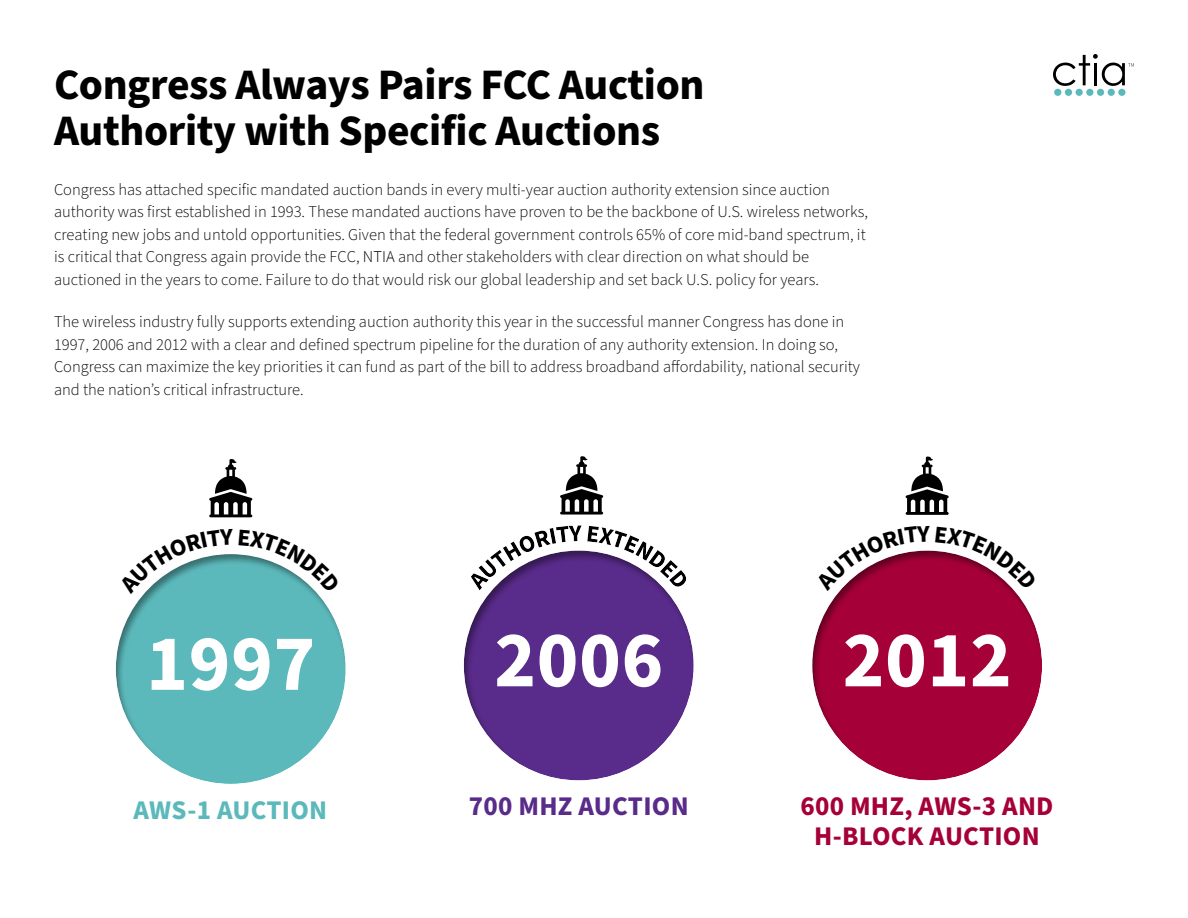
<style>
.page{position:relative;width:1188px;height:918px;background:#fff}
.page>*{position:absolute;margin:0;border:0;box-sizing:border-box;transform-origin:0 0}
.t1{font:700 78.3px "Source Sans Pro";letter-spacing:.01em;color:#fff}
.t2{font:700 43.5px/46.5px "Source Sans Pro";letter-spacing:-.01em;color:#000}
.t3{font:700 27px/30px "Source Sans Pro";letter-spacing:.01em;color:#a60039;text-align:center}
.t4{font:700 27px "Source Sans Pro";letter-spacing:.01em;color:#592b8a}
.t5{font:700 27px "Source Sans Pro";letter-spacing:.01em;color:#5cb9bb}
.t6{font:300 16.5px/22.5px "Source Sans Pro";color:#000}
</style>
<div class="page">
<div style="left:1054px;top:89px;width:7px;height:7px;background:#5cb9bb;border-radius:50%"></div>
<div style="left:1065px;top:89px;width:7px;height:7px;background:#5cb9bb;border-radius:50%"></div>
<div style="left:1076px;top:89px;width:7px;height:7px;background:#5cb9bb;border-radius:50%"></div>
<div style="left:1118px;top:89px;width:8px;height:7px;background:#5cb9bb;border-radius:50%"></div>
<div style="left:1086px;top:89px;width:7px;height:7px;background:#5cb9bb;border-radius:50%"></div>
<div style="left:1097px;top:89px;width:7px;height:7px;background:#5cb9bb;border-radius:50%"></div>
<div style="left:1108px;top:89px;width:7px;height:7px;background:#5cb9bb;border-radius:50%"></div>
<svg style="left:1053px;top:54px;width:81px;height:32px"></svg>
<div style="left:799px;top:541px;width:257px;height:241px;background:#000;opacity:.4"></div>
<svg style="left:906px;top:456px;width:43px;height:59px"></svg>
<div style="left:451px;top:541px;width:257px;height:241px;background:#000;opacity:.4"></div>
<svg style="left:560px;top:456px;width:43px;height:59px"></svg>
<div style="left:103px;top:544px;width:257px;height:241px;background:#000;opacity:.4"></div>
<svg style="left:209px;top:459px;width:43px;height:58px"></svg>
<svg style="left:816px;top:541px;width:221px;height:50px"></svg>
<svg style="left:119px;top:544px;width:221px;height:50px"></svg>
<h2 class="t2" style="left:54px;top:62px;width:652px">Congress Always Pairs FCC Auction<br>Authority with Specific Auctions</h2>
<p class="t6" style="left:54px;top:178px;width:816px">Congress has attached specific mandated auction bands in every multi-year auction authority extension since auction authority was first established in 1993. These mandated auctions have proven to be the backbone of U.S. wireless networks, creating new jobs and untold opportunities. Given that the federal government controls 65% of core mid-band spectrum, it is critical that Congress again provide the FCC, NTIA and other stakeholders with clear direction on what should be auctioned in the years to come. Failure to do that would risk our global leadership and set back U.S. policy for years.</p>
<p class="t6" style="left:54px;top:311px;width:808px">The wireless industry fully supports extending auction authority this year in the successful manner Congress has done in 1997, 2006 and 2012 with a clear and defined spectrum pipeline for the duration of any authority extension. In doing so, Congress can maximize the key priorities it can fund as part of the bill to address broadband affordability, national security and the nation’s critical infrastructure.</p>
<h1 class="t1" style="left:146px;top:611px;width:170px">1997</h1>
<h3 class="t5" style="left:133px;top:792px;width:195px">AWS-1 AUCTION</h3>
<h1 class="t1" style="left:494px;top:607px;width:170px">2006</h1>
<h3 class="t4" style="left:469px;top:788px;width:221px">700 MHZ AUCTION</h3>
<h1 class="t1" style="left:843px;top:607px;width:170px">2012</h1>
<h3 class="t3" style="left:800px;top:792px;width:255px">600 MHZ, AWS-3 AND<br>H-BLOCK AUCTION</h3>
</div>
